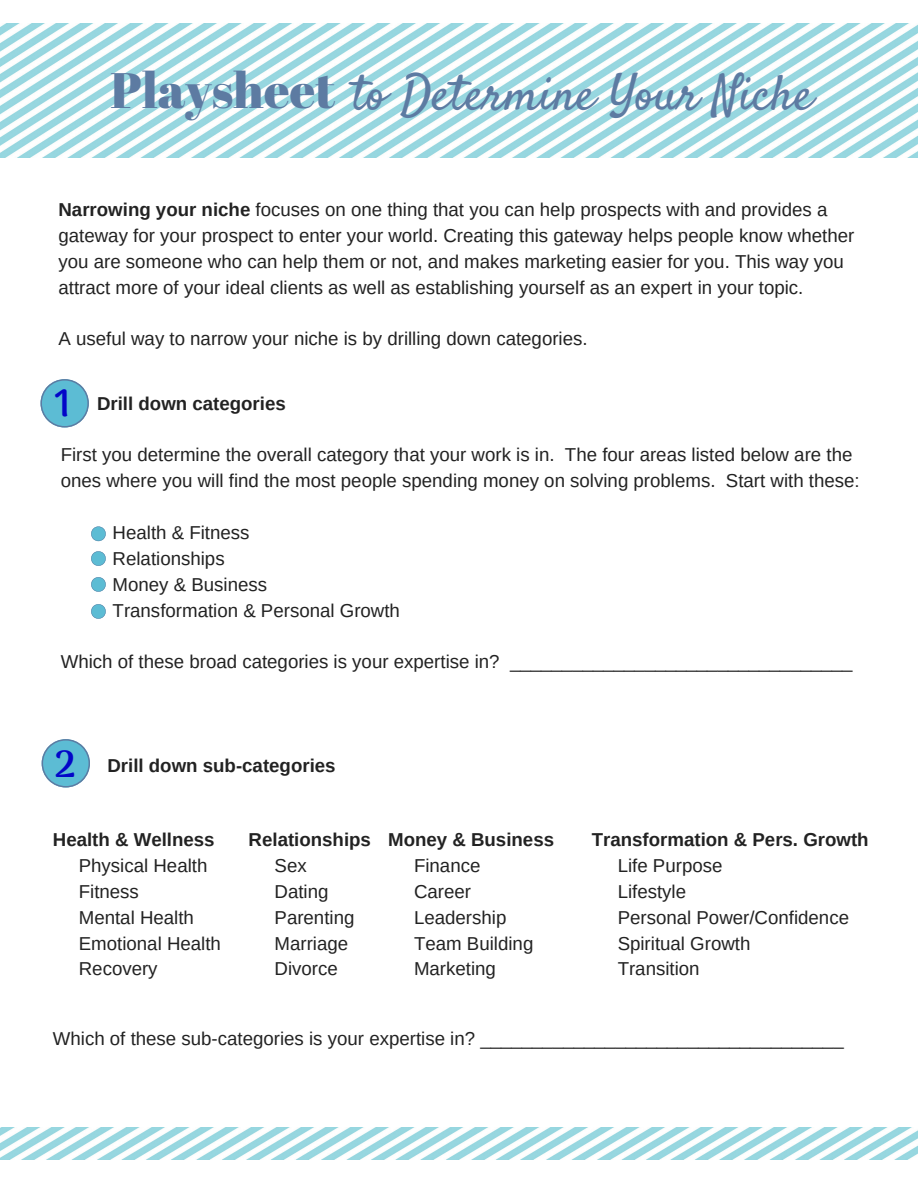
<style>
.page{position:relative;width:918px;height:1188px;background:#fff}
.page>*{position:absolute;margin:0;border:0;box-sizing:border-box;transform-origin:0 0}
.t1{font:49.8px "Satisfy";color:#5d7ba2}
.t2{font:800 37.35px "Arima Madurai";color:#0306c8}
.t3{font:18.75px/25.8px "Arimo";color:#222}
.t4{font:700 18.75px "Arimo";color:#222}
.s1{font-family:"Abril Fatface"}
.s2{font-weight:700}
</style>
<div class="page">
<img style="left:0;top:24px;width:918px;height:134px">
<img style="left:0;top:1127px;width:918px;height:33px">
<svg style="left:40px;top:379px;width:49px;height:48px"></svg>
<svg style="left:42px;top:739px;width:48px;height:49px"></svg>
<svg style="left:91px;top:526px;width:15px;height:15px"></svg>
<svg style="left:91px;top:551px;width:15px;height:15px"></svg>
<svg style="left:91px;top:577px;width:15px;height:15px"></svg>
<svg style="left:91px;top:604px;width:15px;height:15px"></svg>
<h1 class="t1" style="left:111px;top:63px;width:704px"><span class="s1">Playsheet</span> to Determine Your Niche</h1>
<p class="t3" style="left:58px;top:197px;width:797px"><span class="s2">Narrowing your niche</span> focuses on one thing that you can help prospects with and provides a gateway for your prospect to enter your world. Creating this gateway helps people know whether you are someone who can help them or not, and makes marketing easier for you. This way you attract more of your ideal clients as well as establishing yourself as an expert in your topic.</p>
<p class="t3" style="left:58px;top:326px;width:531px">A useful way to narrow your niche is by drilling down categories.</p>
<h2 class="t2" style="left:54px;top:382px;width:18px">1</h2>
<p class="t4" style="left:97px;top:393px;width:190px">Drill down categories</p>
<p class="t3" style="left:61px;top:442px;width:800px">First you determine the overall category that your work is in. The four areas listed below are the ones where you will find the most people spending money on solving problems. Start with these:</p>
<p class="t3" style="left:113px;top:519px;width:289px">Health &amp; Fitness<br>Relationships<br>Money &amp; Business<br>Transformation &amp; Personal Growth</p>
<p class="t3" style="left:61px;top:649px;width:793px">Which of these broad categories is your expertise in? _________________________________</p>
<h2 class="t2" style="left:54px;top:743px;width:22px">2</h2>
<p class="t4" style="left:107px;top:755px;width:230px">Drill down sub-categories</p>
<p class="t4" style="left:53px;top:829px;width:163px">Health &amp; Wellness</p>
<p class="t3" style="left:79px;top:852px;width:144px">Physical Health<br>Fitness<br>Mental Health<br>Emotional Health<br>Recovery</p>
<p class="t4" style="left:249px;top:829px;width:124px">Relationships</p>
<p class="t3" style="left:275px;top:852px;width:81px">Sex<br>Dating<br>Parenting<br>Marriage<br>Divorce</p>
<p class="t4" style="left:388px;top:829px;width:167px">Money &amp; Business</p>
<p class="t3" style="left:414px;top:852px;width:121px">Finance<br>Career<br>Leadership<br>Team Building<br>Marketing</p>
<p class="t4" style="left:592px;top:829px;width:278px">Transformation &amp; Pers. Growth</p>
<p class="t3" style="left:618px;top:852px;width:233px">Life Purpose<br>Lifestyle<br>Personal Power/Confidence<br>Spiritual Growth<br>Transition</p>
<p class="t3" style="left:53px;top:1026px;width:792px">Which of these sub-categories is your expertise in? ___________________________________</p>
</div>
